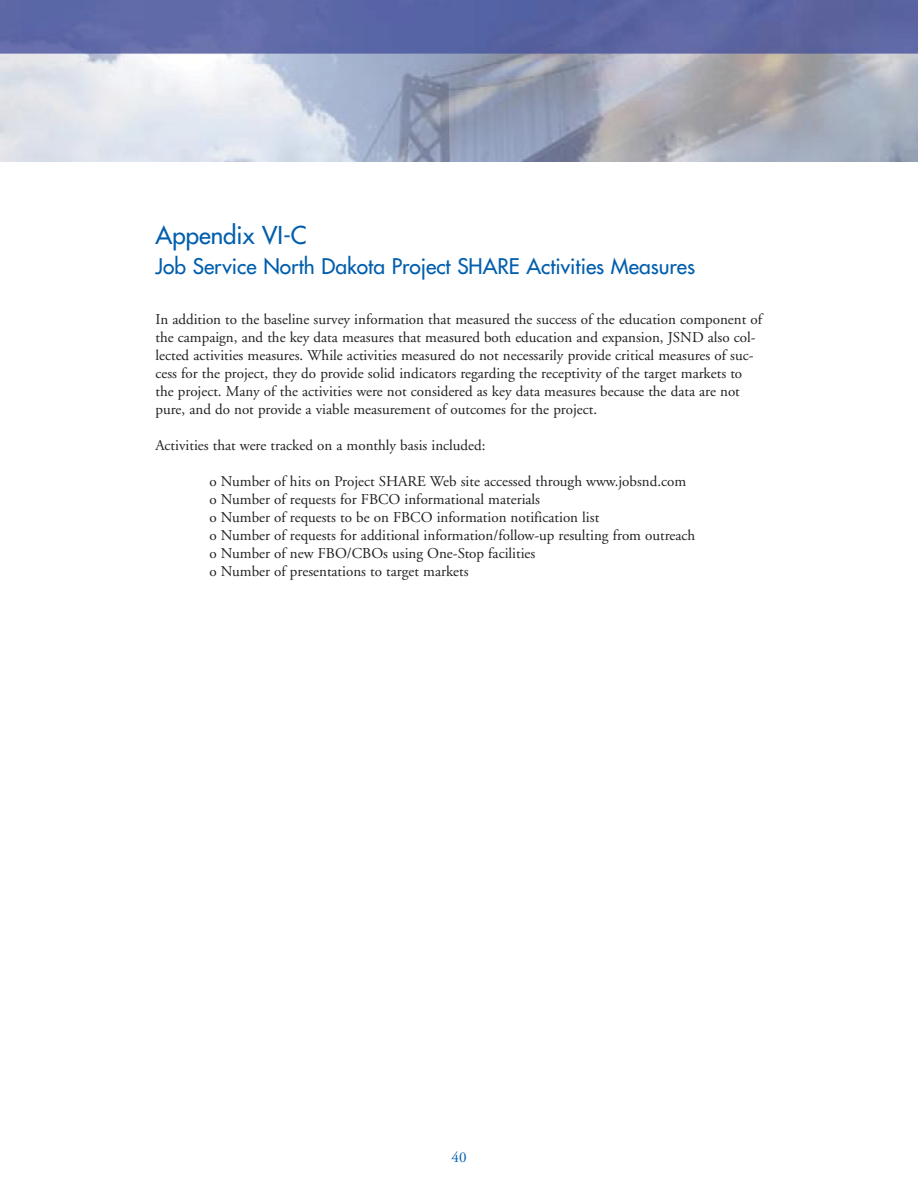
<style>
.page{position:relative;width:918px;height:1188px;background:#fff}
.page>*{position:absolute;margin:0;border:0;box-sizing:border-box;transform-origin:0 0}
.t1{font:24px "Futura";color:#005ead}
.t2{font:21px "Futura";color:#005ead}
.t3{font:15px/18px "Adobe Garamond";color:#231f20}
.t4{font:15px "Adobe Garamond";color:#005ead}
</style>
<div class="page">
<img style="left:0;top:0;width:918px;height:161px">
<h1 class="t1" style="left:155px;top:223px;width:153px">Appendix VI-C</h1>
<h2 class="t2" style="left:155px;top:255px;width:541px">Job Service North Dakota Project SHARE Activities Measures</h2>
<p class="t3" style="left:155px;top:311px;width:608px">In addition to the baseline survey information that measured the success of the education component of the campaign, and the key data measures that measured both education and expansion, JSND also col&shy;lected activities measures. While activities measured do not necessarily provide critical measures of suc&shy;cess for the project, they do provide solid indicators regarding the receptivity of the target markets to the project. Many of the activities were not considered as key data measures because the data are not pure, and do not provide a viable measurement of outcomes for the project.</p>
<p class="t3" style="left:155px;top:437px;width:332px">Activities that were tracked on a monthly basis included:</p>
<p class="t3" style="left:209px;top:473px;width:487px">o Number of hits on Project SHARE Web site accessed through www.jobsnd.com o Number of requests for FBCO informational materials<br>o Number of requests to be on FBCO information notification list<br>o Number of requests for additional information/follow-up resulting from outreach o Number of new FBO/CBOs using One-Stop facilities<br>o Number of presentations to target markets</p>
<p class="t4" style="left:452px;top:1151px;width:16px">40</p>
</div>
